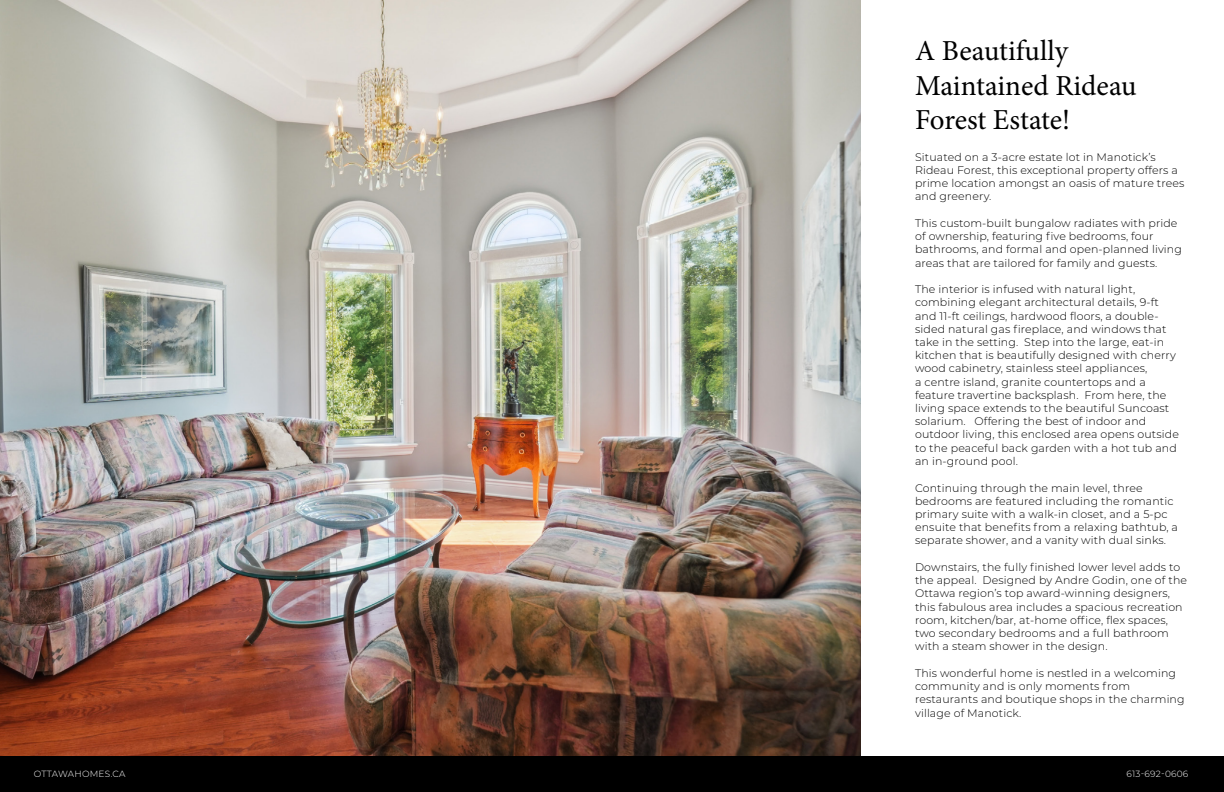
<style>
.page{position:relative;width:1224px;height:792px;background:#fff}
.page>*{position:absolute;margin:0;border:0;box-sizing:border-box;transform-origin:0 0}
.t1{font:29px/34.8px "Minion Pro";color:#000}
.t2{font:300 11px/13.2px "Montserrat";letter-spacing:.01em;color:#000}
.t3{font:300 9px "Montserrat";letter-spacing:.025em;color:#fff}
</style>
<div class="page">
<img style="left:0;top:0;width:861px;height:756px">
<div style="left:0;top:756px;width:1224px;height:36px;background:#000"></div>
<h1 class="t1" style="left:915px;top:33px;width:223px">A Beautifully<br>Maintained Rideau<br>Forest Estate!</h1>
<p class="t2" style="left:915px;top:150px;width:271px">Situated on a 3-acre estate lot in Manotick’s Rideau Forest, this exceptional property offers a prime location amongst an oasis of mature trees and greenery.</p>
<p class="t2" style="left:915px;top:216px;width:268px">This custom-built bungalow radiates with pride of ownership, featuring five bedrooms, four bathrooms, and formal and open-planned living areas that are tailored for family and guests.</p>
<p class="t2" style="left:915px;top:282px;width:265px">The interior is infused with natural light, combining elegant architectural details, 9-ft and 11-ft ceilings, hardwood floors, a double&shy;sided natural gas fireplace, and windows that take in the setting. Step into the large, eat-in kitchen that is beautifully designed with cherry wood cabinetry, stainless steel appliances,<br>a centre island, granite countertops and a feature travertine backsplash. From here, the living space extends to the beautiful Suncoast solarium. Offering the best of indoor and outdoor living, this enclosed area opens outside to the peaceful back garden with a hot tub and an in-ground pool.</p>
<p class="t2" style="left:915px;top:481px;width:264px">Continuing through the main level, three bedrooms are featured including the romantic primary suite with a walk-in closet, and a 5-pc ensuite that benefits from a relaxing bathtub, a separate shower, and a vanity with dual sinks.</p>
<p class="t2" style="left:915px;top:560px;width:274px">Downstairs, the fully finished lower level adds to the appeal. Designed by Andre Godin, one of the Ottawa region’s top award-winning designers, this fabulous area includes a spacious recreation room, kitchen/bar, at-home office, flex spaces, two secondary bedrooms and a full bathroom with a steam shower in the design.</p>
<p class="t2" style="left:915px;top:666px;width:271px">This wonderful home is nestled in a welcoming community and is only moments from restaurants and boutique shops in the charming village of Manotick.</p>
<p class="t3" style="left:34px;top:768px;width:93px">OTTAWAHOMES.CA</p>
<p class="t3" style="left:1126px;top:768px;width:63px">613-692-0606</p>
</div>
